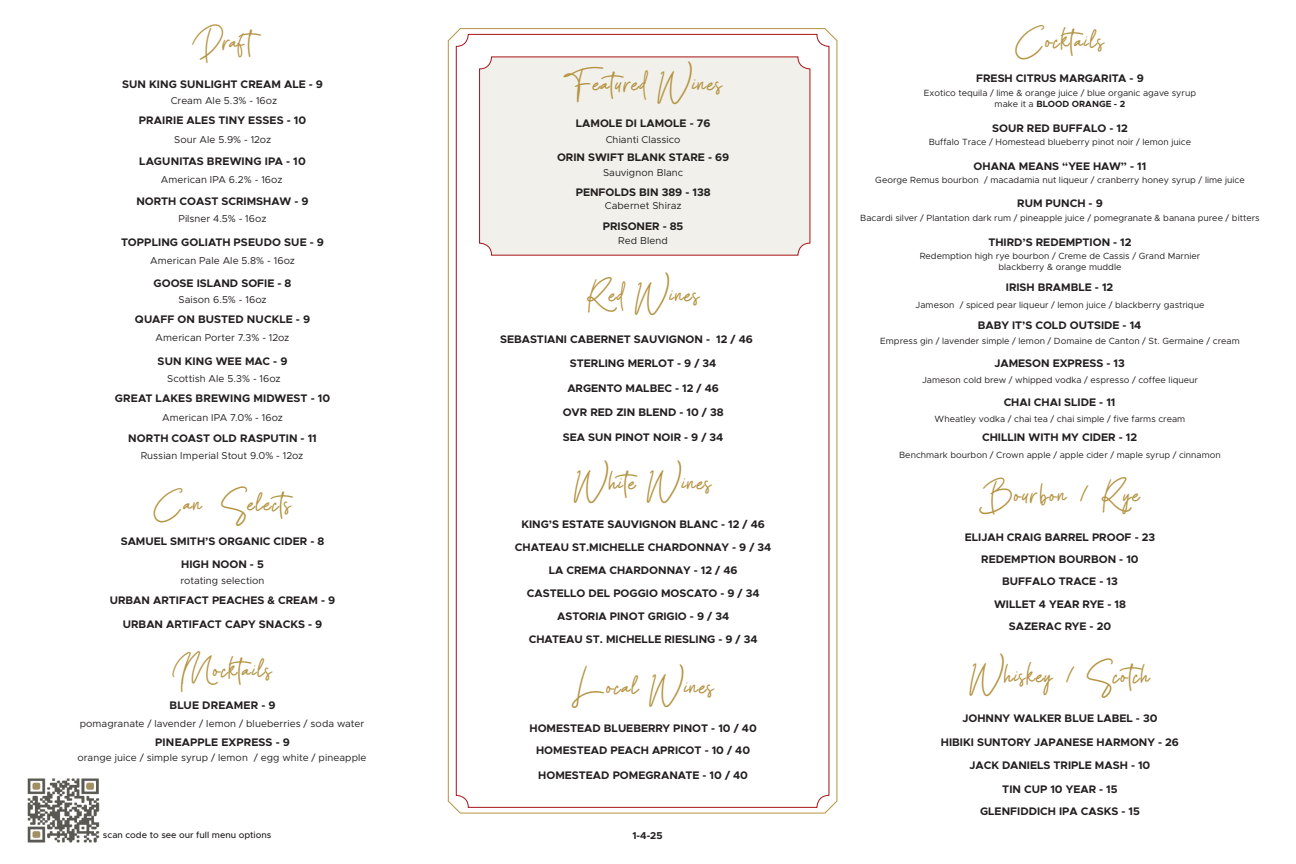
<style>
.page{position:relative;width:1296px;height:864px;background:#fff}
.page>*{position:absolute;margin:0;border:0;box-sizing:border-box;transform-origin:0 0}
.t1{font:50px "Magic Glass";letter-spacing:.025em;color:#b49341}
.t2{font:700 11px "Metropolis";color:#231f20}
.t3{font:10px "Metropolis";letter-spacing:.01em;color:#231f20}
.t4{font:700 10px "Metropolis";color:#231f20}
.t5{font:9px "Metropolis";color:#231f20}
.t6{font:500 9px "Metropolis";color:#231f20}
.t7{font:700 9px "Metropolis";color:#231f20}
.s1{font-weight:400}
</style>
<div class="page">
<svg style="left:447px;top:28px;width:391px;height:786px"></svg>
<img style="left:27px;top:778px;width:73px;height:65px">
<p class="t1" style="left:192px;top:19px;width:62px">Draft</p>
<p class="t2" style="left:122px;top:77px;width:202px">SUN KING SUNLIGHT CREAM ALE - 9</p>
<p class="t3" style="left:171px;top:94px;width:108px">Cream Ale 5.3% - 16oz</p>
<p class="t2" style="left:139px;top:113px;width:169px">PRAIRIE ALES TINY ESSES - 10</p>
<p class="t3" style="left:174px;top:133px;width:98px">Sour Ale 5.9% - 12oz</p>
<p class="t2" style="left:139px;top:154px;width:168px">LAGUNITAS BREWING IPA - 10</p>
<p class="t3" style="left:161px;top:173px;width:123px">American IPA 6.2% - 16oz</p>
<p class="t2" style="left:136px;top:195px;width:174px">NORTH COAST SCRIMSHAW - 9</p>
<p class="t3" style="left:179px;top:213px;width:89px">Pilsner 4.5% - 16oz</p>
<p class="t2" style="left:121px;top:235px;width:204px">TOPPLING GOLIATH PSEUDO SUE - 9</p>
<p class="t3" style="left:150px;top:254px;width:146px">American Pale Ale 5.8% - 16oz</p>
<p class="t2" style="left:154px;top:276px;width:139px">GOOSE ISLAND SOFIE - 8</p>
<p class="t3" style="left:179px;top:293px;width:89px">Saison 6.5% - 16oz</p>
<p class="t2" style="left:135px;top:313px;width:177px">QUAFF ON BUSTED NUCKLE - 9</p>
<p class="t2" style="left:158px;top:354px;width:131px">SUN KING WEE MAC - 9</p>
<p class="t3" style="left:156px;top:331px;width:135px">American Porter 7.3% - 12oz</p>
<p class="t3" style="left:167px;top:372px;width:115px">Scottish Ale 5.3% - 16oz</p>
<p class="t2" style="left:115px;top:392px;width:217px">GREAT LAKES BREWING MIDWEST - 10</p>
<p class="t3" style="left:162px;top:411px;width:122px">American IPA 7.0% - 16oz</p>
<p class="t2" style="left:128px;top:432px;width:190px">NORTH COAST OLD RASPUTIN - 11</p>
<p class="t3" style="left:141px;top:450px;width:164px">Russian Imperial Stout 9.0% - 12oz</p>
<p class="t1" style="left:153px;top:481px;width:140px">Can Selects</p>
<p class="t2" style="left:121px;top:534px;width:205px">SAMUEL SMITH’S ORGANIC CIDER - 8</p>
<p class="t2" style="left:181px;top:558px;width:84px">HIGH NOON - 5</p>
<p class="t3" style="left:181px;top:574px;width:86px">rotating selection</p>
<p class="t2" style="left:110px;top:593px;width:227px">URBAN ARTIFACT PEACHES &amp; CREAM - 9</p>
<p class="t2" style="left:123px;top:617px;width:201px">URBAN ARTIFACT CAPY SNACKS - 9</p>
<p class="t1" style="left:172px;top:647px;width:102px">Mocktails</p>
<p class="t2" style="left:170px;top:699px;width:108px">BLUE DREAMER - 9</p>
<p class="t3" style="left:80px;top:718px;width:286px">pomagranate / lavender / lemon / blueberries / soda water</p>
<p class="t2" style="left:155px;top:736px;width:136px">PINEAPPLE EXPRESS - 9</p>
<p class="t3" style="left:77px;top:751px;width:291px">orange juice / simple syrup / lemon / egg white / pineapple</p>
<p class="t6" style="left:103px;top:829px;width:170px">scan code to see our full menu options</p>
<p class="t1" style="left:563px;top:61px;width:161px">Featured Wines</p>
<p class="t2" style="left:576px;top:116px;width:136px">LAMOLE DI LAMOLE - 76</p>
<p class="t3" style="left:606px;top:133px;width:76px">Chianti Classico</p>
<p class="t3" style="left:603px;top:166px;width:82px">Sauvignon Blanc</p>
<p class="t3" style="left:605px;top:200px;width:78px">Cabernet Shiraz</p>
<p class="t3" style="left:618px;top:235px;width:51px">Red Blend</p>
<p class="t2" style="left:557px;top:151px;width:174px">ORIN SWIFT BLANK STARE - 69</p>
<p class="t2" style="left:576px;top:185px;width:136px">PENFOLDS BIN 389 - 138</p>
<p class="t2" style="left:603px;top:219px;width:82px">PRISONER - 85</p>
<p class="t1" style="left:586px;top:272px;width:116px">Red Wines</p>
<p class="t2" style="left:500px;top:332px;width:254px">SEBASTIANI CABERNET SAUVIGNON - 12 / 46</p>
<p class="t2" style="left:570px;top:357px;width:148px">STERLING MERLOT - 9 / 34</p>
<p class="t2" style="left:567px;top:381px;width:153px">ARGENTO MALBEC - 12 / 46</p>
<p class="t2" style="left:563px;top:406px;width:162px">OVR RED ZIN BLEND - 10 / 38</p>
<p class="t2" style="left:563px;top:430px;width:162px">SEA SUN PINOT NOIR - 9 / 34</p>
<p class="t1" style="left:574px;top:461px;width:140px">White Wines</p>
<p class="t2" style="left:521px;top:518px;width:245px">KING’S ESTATE SAUVIGNON BLANC - 12 / 46</p>
<p class="t2" style="left:515px;top:541px;width:258px">CHATEAU ST.MICHELLE CHARDONNAY - 9 / 34</p>
<p class="t2" style="left:549px;top:563px;width:190px">LA CREMA CHARDONNAY - 12 / 46</p>
<p class="t2" style="left:527px;top:586px;width:234px">CASTELLO DEL POGGIO MOSCATO - 9 / 34</p>
<p class="t2" style="left:557px;top:609px;width:173px">ASTORIA PINOT GRIGIO - 9 / 34</p>
<p class="t2" style="left:529px;top:632px;width:230px">CHATEAU ST. MICHELLE RIESLING - 9 / 34</p>
<p class="t1" style="left:571px;top:664px;width:145px">Local Wines</p>
<p class="t2" style="left:530px;top:721px;width:229px">HOMESTEAD BLUEBERRY PINOT - 10 / 40</p>
<p class="t2" style="left:536px;top:743px;width:216px">HOMESTEAD PEACH APRICOT - 10 / 40</p>
<p class="t2" style="left:538px;top:768px;width:211px">HOMESTEAD POMEGRANATE - 10 / 40</p>
<p class="t4" style="left:632px;top:829px;width:32px">1-4-25</p>
<p class="t1" style="left:1015px;top:18px;width:92px">Cocktails</p>
<p class="t2" style="left:976px;top:72px;width:169px">FRESH CITRUS MARGARITA - 9</p>
<p class="t5" style="left:924px;top:87px;width:274px">Exotico tequila / lime &amp; orange juice / blue organic agave syrup</p>
<p class="t7" style="left:995px;top:98px;width:132px"><span class="s1">make it a</span> BLOOD ORANGE - 2</p>
<p class="t2" style="left:992px;top:121px;width:137px">SOUR RED BUFFALO - 12</p>
<p class="t5" style="left:929px;top:137px;width:264px">Buffalo Trace / Homestead blueberry pinot noir / lemon juice</p>
<p class="t2" style="left:974px;top:159px;width:174px">OHANA MEANS “YEE HAW” - 11</p>
<p class="t5" style="left:875px;top:174px;width:371px">George Remus bourbon / macadamia nut liqueur / cranberry honey syrup / lime juice</p>
<p class="t2" style="left:1017px;top:197px;width:87px">RUM PUNCH - 9</p>
<p class="t5" style="left:860px;top:212px;width:401px">Bacardi silver / Plantation dark rum / pineapple juice / pomegranate &amp; banana puree / bitters</p>
<p class="t2" style="left:988px;top:235px;width:145px">THIRD’S REDEMPTION - 12</p>
<p class="t5" style="left:920px;top:251px;width:282px">Redemption high rye bourbon / Creme de Cassis / Grand Marnier</p>
<p class="t5" style="left:999px;top:261px;width:124px">blackberry &amp; orange muddle</p>
<p class="t2" style="left:1006px;top:281px;width:109px">IRISH BRAMBLE - 12</p>
<p class="t5" style="left:916px;top:299px;width:290px">Jameson / spiced pear liqueur / lemon juice / blackberry gastrique</p>
<p class="t2" style="left:978px;top:318px;width:165px">BABY IT’S COLD OUTSIDE - 14</p>
<p class="t5" style="left:880px;top:336px;width:361px">Empress gin / lavender simple / lemon / Domaine de Canton / St. Germaine / cream</p>
<p class="t2" style="left:994px;top:357px;width:132px">JAMESON EXPRESS - 13</p>
<p class="t5" style="left:922px;top:374px;width:277px">Jameson cold brew / whipped vodka / espresso / coffee liqueur</p>
<p class="t2" style="left:1004px;top:395px;width:113px">CHAI CHAI SLIDE - 11</p>
<p class="t5" style="left:935px;top:413px;width:252px">Wheatley vodka / chai tea / chai simple / five farms cream</p>
<p class="t2" style="left:982px;top:431px;width:157px">CHILLIN WITH MY CIDER - 12</p>
<p class="t5" style="left:899px;top:449px;width:323px">Benchmark bourbon / Crown apple / apple cider / maple syrup / cinnamon</p>
<p class="t1" style="left:979px;top:472px;width:163px">Bourbon / Rye</p>
<p class="t2" style="left:965px;top:531px;width:192px">ELIJAH CRAIG BARREL PROOF - 23</p>
<p class="t2" style="left:981px;top:552px;width:159px">REDEMPTION BOURBON - 10</p>
<p class="t2" style="left:1002px;top:575px;width:117px">BUFFALO TRACE - 13</p>
<p class="t2" style="left:994px;top:597px;width:133px">WILLET 4 YEAR RYE - 18</p>
<p class="t2" style="left:1009px;top:619px;width:104px">SAZERAC RYE - 20</p>
<p class="t1" style="left:969px;top:653px;width:183px">Whiskey / Scotch</p>
<p class="t2" style="left:963px;top:711px;width:196px">JOHNNY WALKER BLUE LABEL - 30</p>
<p class="t2" style="left:941px;top:735px;width:240px">HIBIKI SUNTORY JAPANESE HARMONY - 26</p>
<p class="t2" style="left:970px;top:759px;width:182px">JACK DANIELS TRIPLE MASH - 10</p>
<p class="t2" style="left:1002px;top:782px;width:117px">TIN CUP 10 YEAR - 15</p>
<p class="t2" style="left:980px;top:804px;width:161px">GLENFIDDICH IPA CASKS - 15</p>
</div>
